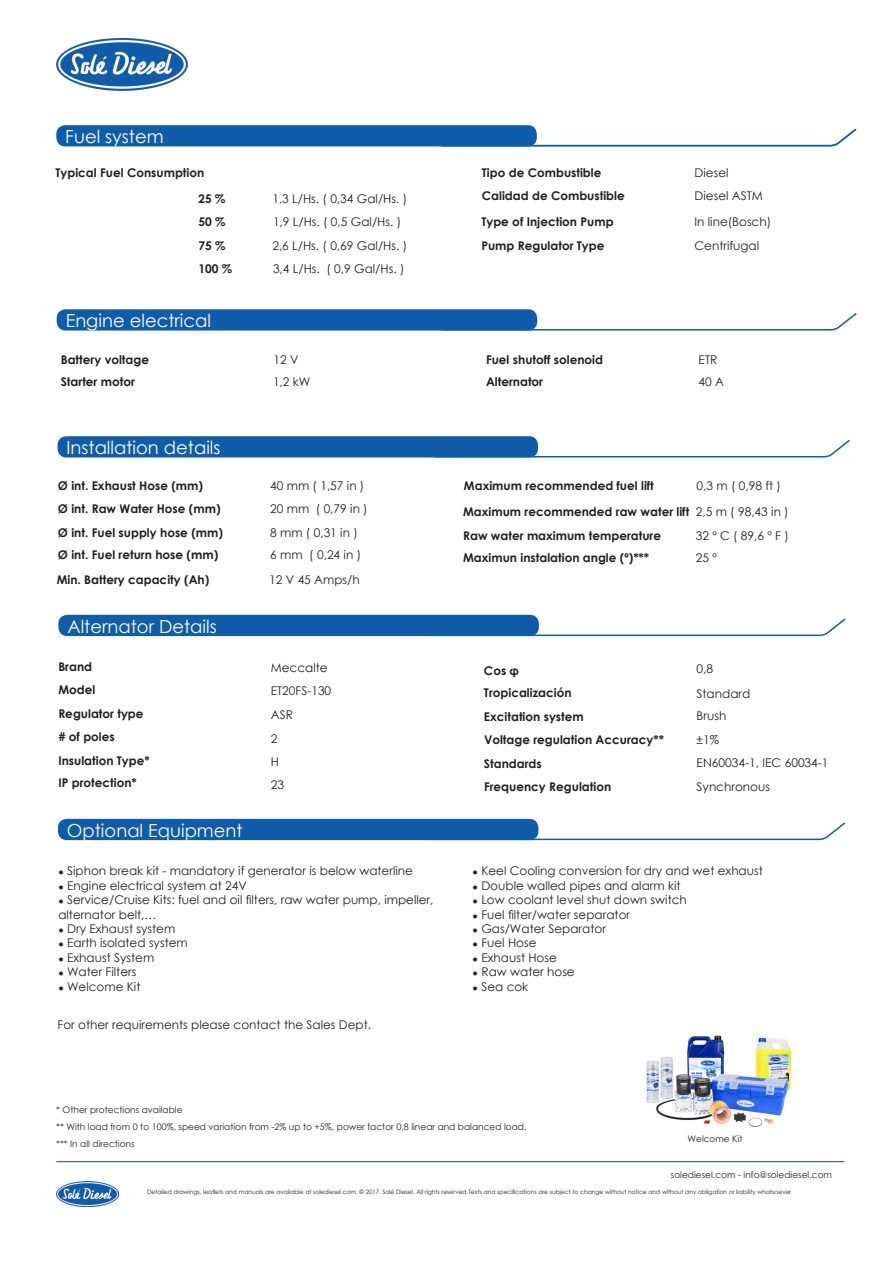
<style>
.page{position:relative;width:893px;height:1263px;background:#fff}
.page>*{position:absolute;margin:0;border:0;box-sizing:border-box;transform-origin:0 0}
.t1{font:18px "Century Gothic";color:#fff}
.t2{font:12px/14.4px "Century Gothic";color:#231f20}
.t3{font:700 12px "Century Gothic";color:#231f20}
.t4{font:9px "Century Gothic";color:#231f20}
.t5{font:6px "Century Gothic";color:#231f20}
.s1{font-size:9px}
</style>
<div class="page">
<img style="left:57px;top:38px;width:131px;height:53px">
<div style="left:56px;top:125px;width:481px;height:21px;background:#0f5daa;border-radius:9px"></div>
<div style="left:57px;top:309px;width:480px;height:22px;background:#0f5daa;border-radius:9px"></div>
<div style="left:58px;top:436px;width:480px;height:21px;background:#0f5daa;border-radius:9px"></div>
<div style="left:58px;top:615px;width:481px;height:21px;background:#0f5daa;border-radius:9px"></div>
<div style="left:58px;top:819px;width:480px;height:21px;background:#0f5daa;border-radius:9px"></div>
<img style="left:56px;top:1181px;width:63px;height:25px">
<hr style="left:56px;top:1161px;width:788px;height:1px;background:#253f8e">
<img style="left:646px;top:1035px;width:146px;height:92px">
<svg style="left:433px;top:438px;width:417px;height:20px"></svg>
<svg style="left:429px;top:617px;width:417px;height:20px"></svg>
<svg style="left:428px;top:821px;width:418px;height:20px"></svg>
<svg style="left:439px;top:127px;width:418px;height:20px"></svg>
<svg style="left:440px;top:311px;width:417px;height:20px"></svg>
<p class="t1" style="left:65px;top:124px;width:100px">Fuel system</p>
<p class="t3" style="left:55px;top:163px;width:150px">Typical Fuel Consumption</p>
<p class="t3" style="left:198px;top:189px;width:29px">25 %</p>
<p class="t3" style="left:198px;top:212px;width:29px">50 %</p>
<p class="t3" style="left:198px;top:236px;width:29px">75 %</p>
<p class="t3" style="left:198px;top:260px;width:35px">100 %</p>
<p class="t1" style="left:66px;top:308px;width:147px">Engine electrical</p>
<p class="t3" style="left:61px;top:350px;width:90px">Battery voltage</p>
<p class="t2" style="left:272px;top:191px;width:136px">1,3 L/Hs. ( 0,34 Gal/Hs. )</p>
<p class="t2" style="left:273px;top:214px;width:130px">1,9 L/Hs. ( 0,5 Gal/Hs. )</p>
<p class="t2" style="left:272px;top:238px;width:136px">2,6 L/Hs. ( 0,69 Gal/Hs. )</p>
<p class="t2" style="left:273px;top:262px;width:133px">3,4 L/Hs. ( 0,9 Gal/Hs. )</p>
<p class="t2" style="left:273px;top:352px;width:27px">12 V</p>
<p class="t3" style="left:482px;top:163px;width:121px">Tipo de Combustible</p>
<p class="t2" style="left:694px;top:165px;width:35px">Diesel</p>
<p class="t3" style="left:482px;top:186px;width:144px">Calidad de Combustible</p>
<p class="t3" style="left:481px;top:212px;width:134px">Type of Injection Pump</p>
<p class="t3" style="left:481px;top:236px;width:125px">Pump Regulator Type</p>
<p class="t2" style="left:694px;top:188px;width:70px">Diesel ASTM</p>
<p class="t2" style="left:694px;top:214px;width:78px">In line(Bosch)</p>
<p class="t2" style="left:694px;top:238px;width:66px">Centrifugal</p>
<p class="t3" style="left:486px;top:350px;width:119px">Fuel shutoff solenoid</p>
<p class="t2" style="left:699px;top:352px;width:20px">ETR</p>
<p class="t3" style="left:61px;top:373px;width:76px">Starter motor</p>
<p class="t2" style="left:699px;top:375px;width:27px">40 A</p>
<p class="t2" style="left:273px;top:375px;width:39px">1,2 kW</p>
<p class="t3" style="left:486px;top:373px;width:59px">Alternator</p>
<p class="t1" style="left:67px;top:435px;width:155px">Installation details</p>
<p class="t3" style="left:58px;top:477px;width:147px">Ø int. Exhaust Hose (mm)</p>
<p class="t3" style="left:58px;top:523px;width:167px">Ø int. Fuel supply hose (mm)</p>
<p class="t3" style="left:57px;top:570px;width:154px">Min. Battery capacity (Ah)</p>
<p class="t3" style="left:58px;top:499px;width:164px">Ø int. Raw Water Hose (mm)</p>
<p class="t3" style="left:58px;top:546px;width:162px">Ø int. Fuel return hose (mm)</p>
<p class="t1" style="left:67px;top:614px;width:151px">Alternator Details</p>
<p class="t3" style="left:58px;top:658px;width:35px">Brand</p>
<p class="t3" style="left:58px;top:680px;width:38px">Model</p>
<p class="t2" style="left:270px;top:478px;width:96px">40 mm ( 1,57 in )</p>
<p class="t2" style="left:270px;top:525px;width:89px">8 mm ( 0,31 in )</p>
<p class="t2" style="left:269px;top:572px;width:92px">12 V 45 Amps/h</p>
<p class="t2" style="left:270px;top:501px;width:99px">20 mm ( 0,79 in )</p>
<p class="t2" style="left:270px;top:548px;width:92px">6 mm ( 0,24 in )</p>
<p class="t2" style="left:271px;top:661px;width:58px">Meccalte</p>
<p class="t2" style="left:271px;top:683px;width:62px">ET20FS-130</p>
<p class="t3" style="left:464px;top:477px;width:191px">Maximum recommended fuel lift</p>
<p class="t2" style="left:697px;top:478px;width:86px">0,3 m ( 0,98 ft )</p>
<p class="t2" style="left:696px;top:504px;width:94px">2,5 m ( 98,43 in )</p>
<p class="t3" style="left:463px;top:502px;width:228px">Maximum recommended raw water lift</p>
<p class="t3" style="left:463px;top:549px;width:187px">Maximun instalation angle (º)***</p>
<p class="t2" style="left:696px;top:528px;width:95px">32 º C ( 89,6 º F )</p>
<p class="t3" style="left:463px;top:526px;width:199px">Raw water maximum temperature</p>
<p class="t2" style="left:696px;top:551px;width:23px">25 º</p>
<p class="t3" style="left:484px;top:661px;width:37px">Cos φ</p>
<p class="t3" style="left:484px;top:684px;width:89px">Tropicalización</p>
<p class="t2" style="left:697px;top:662px;width:18px">0,8</p>
<p class="t2" style="left:697px;top:686px;width:55px">Standard</p>
<p class="t3" style="left:58px;top:704px;width:87px">Regulator type</p>
<p class="t3" style="left:484px;top:708px;width:101px">Excitation system</p>
<p class="t2" style="left:271px;top:707px;width:24px">ASR</p>
<p class="t2" style="left:697px;top:708px;width:31px">Brush</p>
<p class="t3" style="left:58px;top:727px;width:58px"># of poles</p>
<p class="t2" style="left:271px;top:731px;width:8px">2</p>
<p class="t3" style="left:484px;top:730px;width:181px">Voltage regulation Accuracy**</p>
<p class="t2" style="left:697px;top:732px;width:24px">±1%</p>
<p class="t3" style="left:58px;top:751px;width:93px">Insulation Type*</p>
<p class="t2" style="left:271px;top:754px;width:10px">H</p>
<p class="t3" style="left:484px;top:755px;width:59px">Standards</p>
<p class="t2" style="left:697px;top:755px;width:133px">EN60034-1, IEC 60034-1</p>
<p class="t3" style="left:58px;top:774px;width:80px">IP protection*</p>
<p class="t2" style="left:271px;top:777px;width:15px">23</p>
<p class="t3" style="left:484px;top:777px;width:129px">Frequency Regulation</p>
<p class="t2" style="left:697px;top:779px;width:75px">Synchronous</p>
<p class="t1" style="left:67px;top:818px;width:177px">Optional Equipment</p>
<p class="t2" style="left:58px;top:864px;width:356px"><span class="s1">●</span> Siphon break kit - mandatory if generator is below waterline</p>
<p class="t2" style="left:58px;top:878px;width:190px"><span class="s1">●</span> Engine electrical system at 24V</p>
<p class="t2" style="left:58px;top:892px;width:377px"><span class="s1">●</span> Service/Cruise Kits: fuel and oil filters, raw water pump, impeller, alternator belt,…</p>
<p class="t2" style="left:58px;top:921px;width:118px"><span class="s1">●</span> Dry Exhaust system</p>
<p class="t2" style="left:58px;top:936px;width:131px"><span class="s1">●</span> Earth isolated system</p>
<p class="t2" style="left:58px;top:950px;width:97px"><span class="s1">●</span> Exhaust System</p>
<p class="t2" style="left:58px;top:964px;width:80px"><span class="s1">●</span> Water Filters</p>
<p class="t2" style="left:58px;top:979px;width:84px"><span class="s1">●</span> Welcome Kit</p>
<p class="t2" style="left:58px;top:1018px;width:315px">For other requirements please contact the Sales Dept.</p>
<p class="t2" style="left:473px;top:864px;width:292px"><span class="s1">●</span> Keel Cooling conversion for dry and wet exhaust</p>
<p class="t2" style="left:473px;top:878px;width:209px"><span class="s1">●</span> Double walled pipes and alarm kit</p>
<p class="t2" style="left:473px;top:892px;width:216px"><span class="s1">●</span> Low coolant level shut down switch</p>
<p class="t2" style="left:473px;top:907px;width:159px"><span class="s1">●</span> Fuel filter/water separator</p>
<p class="t2" style="left:473px;top:921px;width:135px"><span class="s1">●</span> Gas/Water Separator</p>
<p class="t2" style="left:473px;top:936px;width:65px"><span class="s1">●</span> Fuel Hose</p>
<p class="t2" style="left:473px;top:950px;width:86px"><span class="s1">●</span> Exhaust Hose</p>
<p class="t2" style="left:473px;top:964px;width:104px"><span class="s1">●</span> Raw water hose</p>
<p class="t2" style="left:473px;top:979px;width:57px"><span class="s1">●</span> Sea cok</p>
<p class="t4" style="left:56px;top:1103px;width:128px">* Other protections available</p>
<p class="t4" style="left:56px;top:1120px;width:472px">** With load from 0 to 100%, speed variation from -2% up to +5%, power factor 0,8 linear and balanced load.</p>
<p class="t4" style="left:56px;top:1137px;width:80px">*** In all directions</p>
<p class="t4" style="left:687px;top:1132px;width:56px">Welcome Kit</p>
<p class="t4" style="left:671px;top:1168px;width:163px">solediesel.com - info@solediesel.com</p>
<p class="t5" style="left:147px;top:1187px;width:646px">Detailed drawings, leaflets and manuals are available at solediesel.com. © 2017. Solé Diesel. All rights reserved.Texts and specifications are subject to change without notice and without any obligation or liability whatsoever</p>
</div>
